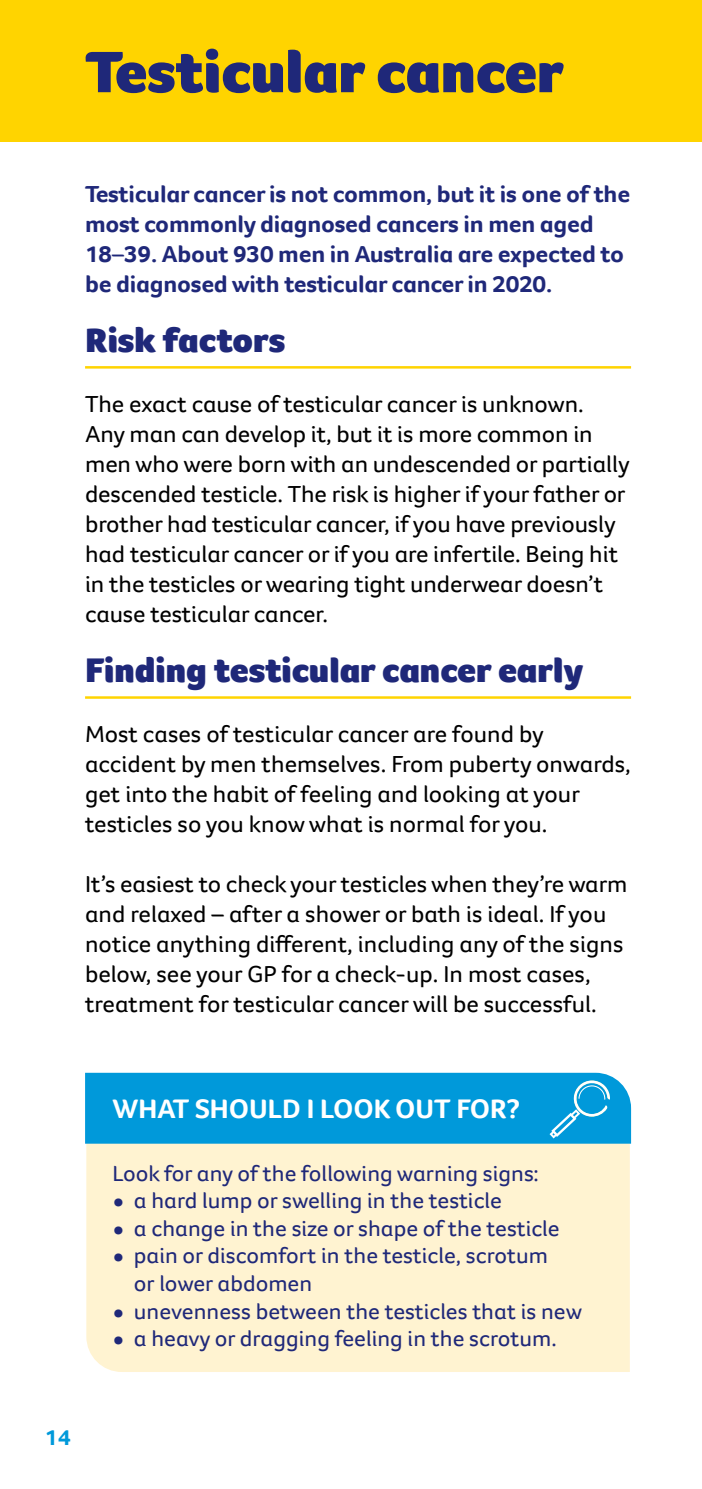
<style>
.page{position:relative;width:702px;height:1489px;background:#fff}
.page>*{position:absolute;margin:0;border:0;box-sizing:border-box;transform-origin:0 0}
.t1{font:900 60px "Foco CC";color:#1f2879;scale:1.05 1}
.t2{font:900 35px "Foco CC";color:#1f2879;scale:1.05 1}
.t3{font:700 27.5px "Foco CC";color:#fff;scale:1.05 1}
.t4{font:23.75px/30px "Foco CC";letter-spacing:-.005em;color:#000;scale:1.05 1}
.t5{font:700 23.75px/30px "Foco CC";letter-spacing:-.01em;color:#1f2879;scale:1.05 1}
.t6{font:22.5px/27.5px "Foco CC";color:#1f2879;scale:1.05 1}
.t7{font:700 22.5px "Foco CC";color:#0099da;scale:1.05 1}
.s1{font-size:30px}
</style>
<div class="page">
<hr style="left:85px;top:366px;width:546px;height:2px;background:#ffd400">
<hr style="left:85px;top:696px;width:546px;height:2px;background:#ffd400">
<div style="left:0;top:0;width:702px;height:142px;background:#ffd400"></div>
<div style="left:86px;top:1143px;width:543px;height:228px;background:#fff3d1"></div>
<div style="left:85px;top:1072px;width:546px;height:71px;background:#0099da"></div>
<h1 class="t1" style="left:85px;top:32px;width:457px">Testicular cancer</h1>
<p class="t5" style="left:85px;top:178px;width:520px">Testicular cancer is not common, but it is one of the most commonly diagnosed cancers in men aged 18–39. About 930 men in Australia are expected to be diagnosed with testicular cancer in 2020.</p>
<h2 class="t2" style="left:85px;top:317px;width:192px">Risk factors</h2>
<p class="t4" style="left:85px;top:388px;width:520px">The exact cause of testicular cancer is unknown.<br>Any man can develop it, but it is more common in men who were born with an undescended or partially descended testicle. The risk is higher if your father or brother had testicular cancer, if you have previously had testicular cancer or if you are infertile. Being hit in the testicles or wearing tight underwear doesn’t cause testicular cancer.</p>
<h2 class="t2" style="left:85px;top:647px;width:476px">Finding testicular cancer early</h2>
<p class="t4" style="left:85px;top:718px;width:521px">Most cases of testicular cancer are found by accident by men themselves. From puberty onwards, get into the habit of feeling and looking at your testicles so you know what is normal for you.</p>
<p class="t4" style="left:85px;top:868px;width:518px">It’s easiest to check your testicles when they’re warm and relaxed – after a shower or bath is ideal. If you notice anything different, including any of the signs below, see your GP for a check-up. In most cases, treatment for testicular cancer will be successful.</p>
<p class="t7" style="left:45px;top:1421px;width:26px">14</p>
<p class="t3" style="left:112px;top:1090px;width:389px">WHAT SHOULD I LOOK OUT FOR?</p>
<p class="t6" style="left:112px;top:1159px;width:408px">Look for any of the following warning signs:</p>
<p class="t6" style="left:112px;top:1186px;width:372px"><span class="s1">•</span> a hard lump or swelling in the testicle</p>
<p class="t6" style="left:112px;top:1214px;width:427px"><span class="s1">•</span> a change in the size or shape of the testicle</p>
<p class="t6" style="left:134px;top:1241px;width:396px;text-indent:-21px"><span class="s1">•</span> pain or discomfort in the testicle, scrotum or lower abdomen</p>
<p class="t6" style="left:112px;top:1296px;width:448px"><span class="s1">•</span> unevenness between the testicles that is new</p>
<p class="t6" style="left:112px;top:1324px;width:424px"><span class="s1">•</span> a heavy or dragging feeling in the scrotum.</p>
</div>
